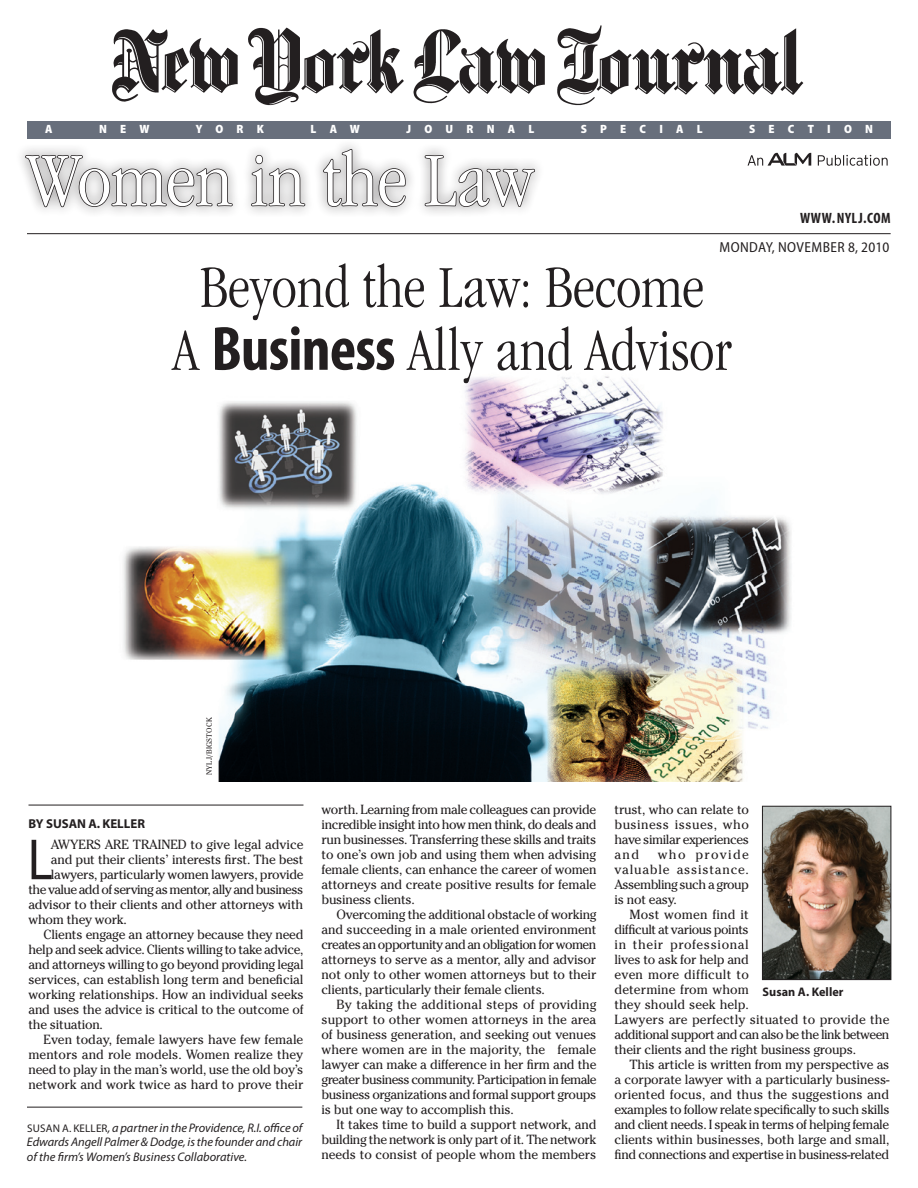
<style>
.page{position:relative;width:918px;height:1188px;background:#fff}
.page>*{position:absolute;margin:0;border:0;box-sizing:border-box;transform-origin:0 0}
.t1{font:300 condensed 78.6px "ITC Garamond Std";color:#fff}
.t2{font:300 condensed 61.5px/63px "ITC Garamond Std";color:#231f20;text-align:center}
.t3{font:condensed 55.2px "Helvetica Neue LT Std";color:#231f20;scale:.96 1}
.t4{font:700 condensed 15px "Myriad Pro";letter-spacing:.04em;color:#231f20}
.t5{font:semi-condensed 14.55px "Myriad Pro";letter-spacing:.03em;color:#231f20}
.t6{font:13.2px/15px "Cheltenham Std";letter-spacing:-.02em;color:#231f20;text-align:justify}
.t7{font:13.2px "Cheltenham Std";color:#231f20}
.t8{font:13.2px "Cheltenham Std";letter-spacing:-.045em;color:#231f20}
.t9{font:700 12.9px "Myriad Pro";color:#231f20}
.t10{font:italic 12.45px/14.4px "Myriad Pro";color:#231f20;text-align:justify}
.t11{font:700 12.45px "Myriad Pro";letter-spacing:.005em;color:#231f20}
.t12{font:900 semi-condensed 12px "Myriad Pro";letter-spacing:1.1em;color:#fff}
.t13{font:7.5px "Cheltenham Std";letter-spacing:.03em;color:#231f20}
.s1{font-family:"Myriad Pro";font-weight:700;font-size:63px}
.s2{font-style:normal;font-size:11.1px}
</style>
<div class="page">
<img style="left:112px;top:25px;width:692px;height:81px">
<div style="left:27px;top:121px;width:864px;height:18px;background:#686f7c"></div>
<hr style="left:27px;top:233px;width:864px;height:1px;background:#231f20">
<svg style="left:818px;top:155px;width:70px;height:11px"></svg>
<svg style="left:748px;top:153px;width:63px;height:13px"></svg>
<hr style="left:28px;top:805px;width:275px;height:1px;background:#231f20">
<hr style="left:27px;top:1107px;width:275px;height:1px;background:#231f20">
<img style="left:123px;top:376px;width:668px;height:406px">
<img style="left:764px;top:808px;width:125px;height:170px">
<div style="left:762px;top:806px;width:129px;height:174px;border:1px solid #231f20"></div>
<div style="left:12px;top:136px;width:533px;height:81px;background:#231f20;opacity:.49"></div>
<svg style="left:24px;top:154px;width:209px;height:54px"></svg>
<svg style="left:250px;top:154px;width:56px;height:53px"></svg>
<svg style="left:322px;top:148px;width:84px;height:60px"></svg>
<svg style="left:424px;top:154px;width:112px;height:54px"></svg>
<p class="t12" style="left:45px;top:122px;width:9px">A</p>
<p class="t12" style="left:99px;top:122px;width:52px">NEW</p>
<p class="t12" style="left:196px;top:122px;width:69px">YORK</p>
<p class="t12" style="left:311px;top:122px;width:51px">LAW</p>
<p class="t12" style="left:407px;top:122px;width:129px">JOURNAL</p>
<p class="t12" style="left:581px;top:122px;width:123px">SPECIAL</p>
<p class="t12" style="left:749px;top:122px;width:125px">SECTION</p>
<h1 class="t1" style="left:27px;top:137px;width:507px">Women in the Law</h1>
<p class="t4" style="left:800px;top:209px;width:92px">www. NYLJ.com</p>
<p class="t5" style="left:719px;top:239px;width:171px">MONDAY, NOVEMBER 8, 2010</p>
<h2 class="t2" style="left:173px;top:256px;width:560px">Beyond the Law: Become<br>A <span class="s1">Business</span> Ally and Advisor</h2>
<p class="t13" style="left:205px;top:775px;width:59px;rotate:-90deg">NYLJ/BIGSTOCK</p>
<p class="t9" style="left:29px;top:817px;width:118px">By Susan A. Keller</p>
<h3 class="t3" style="left:28px;top:828px;width:26px">L</h3>
<p class="t6" style="left:51px;top:837px;width:254px">AWYERS ARE TRAINED to give legal advice</p>
<p class="t6" style="left:51px;top:852px;width:254px">and put their clients’ interests first. The best</p>
<p class="t6" style="left:51px;top:867px;width:254px">lawyers, particularly women lawyers, provide</p>
<p class="t8" style="left:29px;top:882px;width:276px">the value add of serving as mentor, ally and business</p>
<p class="t6" style="left:29px;top:897px;width:276px">advisor to their clients and other attorneys with</p>
<p class="t6" style="left:29px;top:912px;width:100px">whom they work.</p>
<p class="t6" style="left:44px;top:927px;width:262px">Clients engage an attorney because they need</p>
<p class="t6" style="left:29px;top:942px;width:276px">help and seek advice. Clients willing to take advice,</p>
<p class="t6" style="left:29px;top:957px;width:277px">and attorneys willing to go beyond providing legal</p>
<p class="t6" style="left:29px;top:972px;width:276px">services, can establish long term and beneficial</p>
<p class="t6" style="left:29px;top:987px;width:277px">working relationships. How an individual seeks</p>
<p class="t6" style="left:29px;top:1002px;width:277px">and uses the advice is critical to the outcome of</p>
<p class="t6" style="left:29px;top:1017px;width:76px">the situation.</p>
<p class="t7" style="left:44px;top:1032px;width:261px">Even today, female lawyers have few female</p>
<p class="t7" style="left:29px;top:1047px;width:276px">mentors and role models. Women realize they</p>
<p class="t6" style="left:29px;top:1062px;width:277px">need to play in the man’s world, use the old boy’s</p>
<p class="t6" style="left:29px;top:1077px;width:276px">network and work twice as hard to prove their</p>
<p class="t10" style="left:27px;top:1121px;width:277px"><span class="s2">SUSAN A. KELLER</span>, a partner in the Providence, R.I. office of Edwards Angell Palmer &amp; Dodge, is the founder and chair of the firm’s Women’s Business Collaborative.</p>
<p class="t6" style="left:322px;top:802px;width:277px">worth. Learning from male colleagues can provide incredible insight into how men think, do deals and run businesses. Transferring these skills and traits to one’s own job and using them when advising female clients, can enhance the career of women attorneys and create positive results for female business clients.</p>
<p class="t6" style="left:322px;top:907px;width:277px;text-indent:15px">Overcoming the additional obstacle of working and succeeding in a male oriented environment creates an opportunity and an obligation for women attorneys to serve as a mentor, ally and advisor not only to other women attorneys but to their clients, particularly their female clients.</p>
<p class="t6" style="left:322px;top:997px;width:277px;text-indent:15px">By taking the additional steps of providing support to other women attorneys in the area of business generation, and seeking out venues where women are in the majority, the female lawyer can make a difference in her firm and the greater business community. Participation in female business organizations and formal support groups is but one way to accomplish this.</p>
<p class="t6" style="left:322px;top:1117px;width:276px;text-indent:15px">It takes time to build a support network, and building the network is only part of it. The network needs to consist of people whom the members</p>
<p class="t6" style="left:615px;top:802px;width:136px">trust, who can relate to business issues, who have similar experiences and</p>
<p class="t6" style="left:615px;top:847px;width:136px;text-indent:43px">who provide valuable assistance.<br>Assembling such a group is not easy.</p>
<p class="t6" style="left:615px;top:907px;width:277px;text-align:left;text-indent:15px">Most women find it<br>difficult at various points<br>in their professional<br>lives to ask for help and<br>even more difficult to<br>determine from whom<br>they should seek help.<br>Lawyers are perfectly situated to provide the additional support and can also be the link between their clients and the right business groups.</p>
<p class="t6" style="left:615px;top:1057px;width:277px;text-indent:15px">This article is written from my perspective as a corporate lawyer with a particularly business&shy;oriented focus, and thus the suggestions and examples to follow relate specifically to such skills and client needs. I speak in terms of helping female clients within businesses, both large and small, find connections and expertise in business-related</p>
<p class="t11" style="left:763px;top:985px;width:83px">Susan A. Keller</p>
</div>
